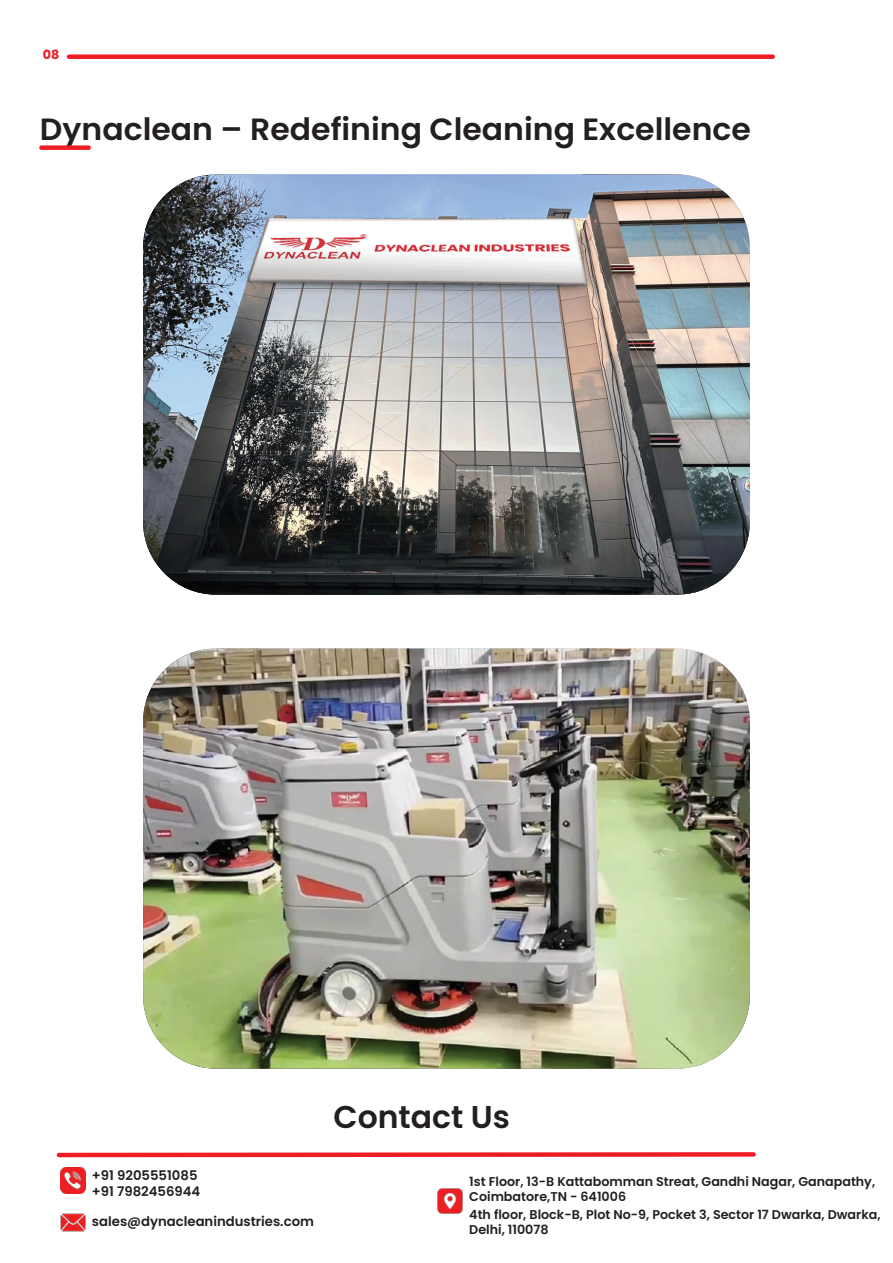
<style>
.page{position:relative;width:893px;height:1263px;background:#fff}
.page>*{position:absolute;margin:0;border:0;box-sizing:border-box;transform-origin:0 0}
.t1{font:600 31.5px "Poppins";color:#231f20}
.t2{font:600 30.75px "Poppins";color:#231f20}
.t3{font:600 13.2px/15.9px "Poppins";color:#231f20}
.t4{font:600 12.75px/15.3px "Poppins";color:#231f20}
.t5{font:700 12.75px "Poppins";color:#ee1d23}
</style>
<div class="page">
<div style="left:69px;top:54px;width:704px;height:5px;background:#ee1d23"></div>
<div style="left:41px;top:145px;width:48px;height:5px;background:#ee1d23"></div>
<img style="left:143px;top:174px;width:607px;height:421px">
<img style="left:143px;top:648px;width:607px;height:420px">
<svg style="left:56px;top:1152px;width:700px;height:6px;background:#f2555a"></svg>
<img style="left:61px;top:1168px;width:24px;height:25px">
<img style="left:60px;top:1213px;width:26px;height:19px">
<img style="left:437px;top:1188px;width:26px;height:26px">
<p class="t5" style="left:43px;top:47px;width:18px">08</p>
<h2 class="t2" style="left:40px;top:111px;width:712px">Dynaclean – Redefining Cleaning Excellence</h2>
<p class="t3" style="left:92px;top:1168px;width:110px">+91 9205551085 +91 7982456944</p>
<p class="t3" style="left:92px;top:1213px;width:224px">sales@dynacleanindustries.com</p>
<h1 class="t1" style="left:333px;top:1099px;width:178px">Contact Us</h1>
<p class="t4" style="left:469px;top:1173px;width:407px">1st Floor, 13-B Kattabomman Streat, Gandhi Nagar, Ganapathy,<br>Coimbatore,TN - 641006</p>
<p class="t4" style="left:469px;top:1207px;width:413px">4th floor, Block-B, Plot No-9, Pocket 3, Sector 17 Dwarka, Dwarka,<br>Delhi, 110078</p>
</div>
